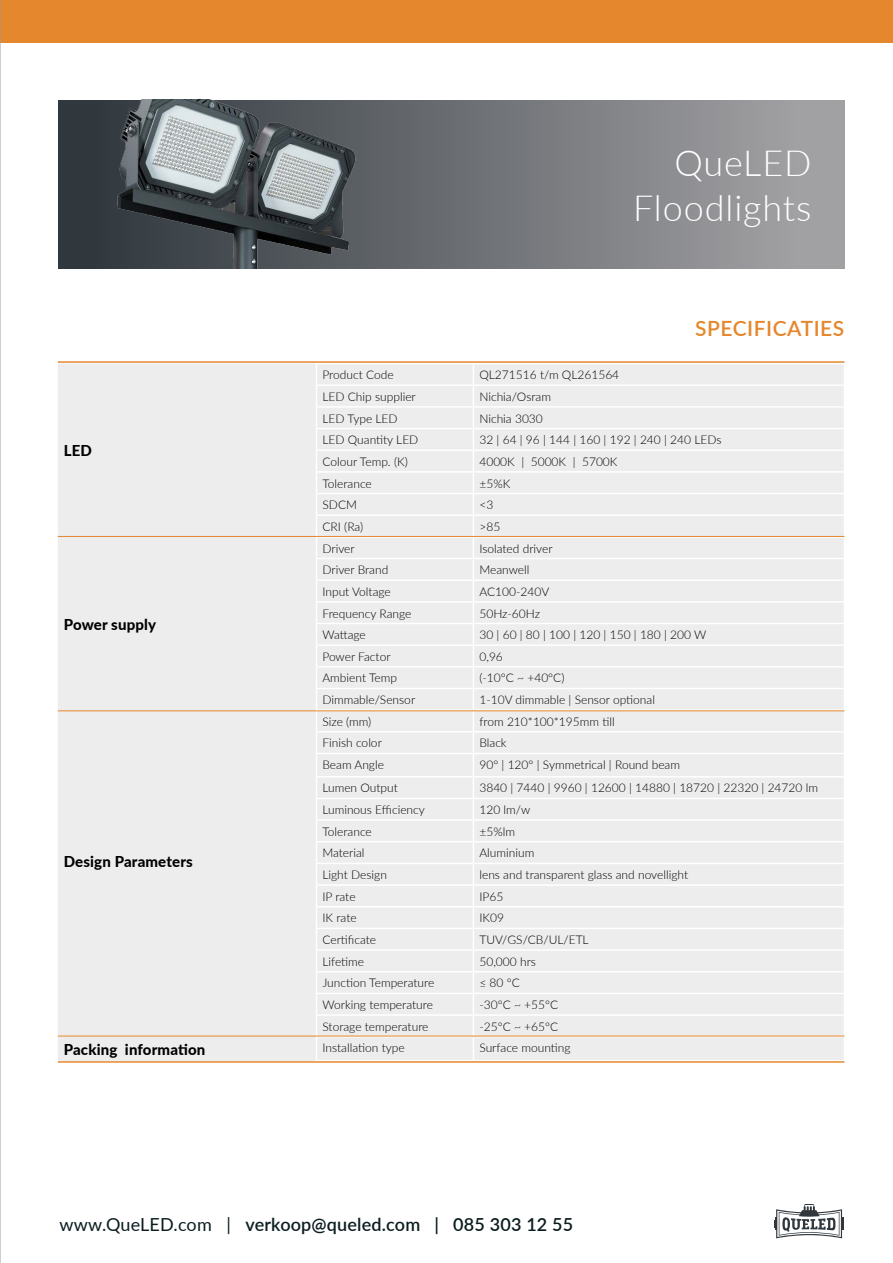
<style>
.page{position:relative;width:893px;height:1263px;background:#fff}
.page>*{position:absolute;margin:0;border:0;box-sizing:border-box;transform-origin:0 0}
.t1{font:300 36px/45px "Lato";letter-spacing:.025em;color:#fff;text-align:right}
.t2{font:600 21px "Lato";letter-spacing:.025em;color:#e5872d}
.t3{font:600 18px "Lato";letter-spacing:.01em;color:#0c1d20}
.t4{font:800 15px "Lato";letter-spacing:.01em;color:#000}
.t5{font:300 12px "Lato";color:#000}
.s1{font-weight:400}
</style>
<div class="page">
<div style="left:58px;top:100px;width:786px;height:169px;background:#9f9ea2"></div>
<div style="left:0;top:0;width:893px;height:43px;background:#e5872d"></div>
<img style="left:58px;top:100px;width:675px;height:169px">
<hr style="left:0;top:0;width:1px;height:1263px;background:#9d9d9c">
<div style="left:58px;top:364px;width:786px;height:697px;background:#ededed"></div>
<hr style="left:316px;top:384px;width:157px;height:2px;background:#fff">
<hr style="left:473px;top:384px;width:371px;height:2px;background:#fff">
<hr style="left:316px;top:406px;width:157px;height:2px;background:#fff">
<hr style="left:473px;top:406px;width:371px;height:2px;background:#fff">
<hr style="left:316px;top:428px;width:157px;height:1px;background:#fff">
<hr style="left:473px;top:428px;width:371px;height:1px;background:#fff">
<hr style="left:316px;top:449px;width:157px;height:2px;background:#fff">
<hr style="left:473px;top:449px;width:371px;height:2px;background:#fff">
<hr style="left:316px;top:471px;width:157px;height:2px;background:#fff">
<hr style="left:473px;top:471px;width:371px;height:2px;background:#fff">
<hr style="left:316px;top:493px;width:157px;height:1px;background:#fff">
<hr style="left:473px;top:493px;width:371px;height:1px;background:#fff">
<hr style="left:316px;top:514px;width:157px;height:2px;background:#fff">
<hr style="left:473px;top:514px;width:371px;height:2px;background:#fff">
<hr style="left:316px;top:536px;width:157px;height:2px;background:#fff">
<hr style="left:473px;top:536px;width:371px;height:2px;background:#fff">
<hr style="left:316px;top:558px;width:157px;height:1px;background:#fff">
<hr style="left:473px;top:558px;width:371px;height:1px;background:#fff">
<hr style="left:316px;top:579px;width:157px;height:2px;background:#fff">
<hr style="left:473px;top:579px;width:371px;height:2px;background:#fff">
<hr style="left:316px;top:601px;width:157px;height:2px;background:#fff">
<hr style="left:473px;top:601px;width:371px;height:2px;background:#fff">
<hr style="left:316px;top:623px;width:157px;height:1px;background:#fff">
<hr style="left:473px;top:623px;width:371px;height:1px;background:#fff">
<hr style="left:316px;top:644px;width:157px;height:2px;background:#fff">
<hr style="left:473px;top:644px;width:371px;height:2px;background:#fff">
<hr style="left:316px;top:666px;width:157px;height:1px;background:#fff">
<hr style="left:473px;top:666px;width:371px;height:1px;background:#fff">
<hr style="left:316px;top:688px;width:157px;height:1px;background:#fff">
<hr style="left:473px;top:688px;width:371px;height:1px;background:#fff">
<hr style="left:316px;top:709px;width:157px;height:2px;background:#fff">
<hr style="left:473px;top:709px;width:371px;height:2px;background:#fff">
<hr style="left:316px;top:731px;width:157px;height:1px;background:#fff">
<hr style="left:473px;top:731px;width:371px;height:1px;background:#fff">
<hr style="left:316px;top:753px;width:157px;height:1px;background:#fff">
<hr style="left:473px;top:753px;width:371px;height:1px;background:#fff">
<hr style="left:316px;top:776px;width:157px;height:1px;background:#fff">
<hr style="left:473px;top:776px;width:371px;height:1px;background:#fff">
<hr style="left:316px;top:798px;width:157px;height:1px;background:#fff">
<hr style="left:473px;top:798px;width:371px;height:1px;background:#fff">
<hr style="left:316px;top:819px;width:157px;height:2px;background:#fff">
<hr style="left:473px;top:819px;width:371px;height:2px;background:#fff">
<hr style="left:316px;top:841px;width:157px;height:1px;background:#fff">
<hr style="left:473px;top:841px;width:371px;height:1px;background:#fff">
<hr style="left:316px;top:863px;width:157px;height:1px;background:#fff">
<hr style="left:473px;top:863px;width:371px;height:1px;background:#fff">
<hr style="left:316px;top:884px;width:157px;height:2px;background:#fff">
<hr style="left:473px;top:884px;width:371px;height:2px;background:#fff">
<hr style="left:316px;top:906px;width:157px;height:1px;background:#fff">
<hr style="left:473px;top:906px;width:371px;height:1px;background:#fff">
<hr style="left:316px;top:928px;width:157px;height:1px;background:#fff">
<hr style="left:473px;top:928px;width:371px;height:1px;background:#fff">
<hr style="left:316px;top:949px;width:157px;height:2px;background:#fff">
<hr style="left:473px;top:949px;width:371px;height:2px;background:#fff">
<hr style="left:316px;top:971px;width:157px;height:1px;background:#fff">
<hr style="left:473px;top:971px;width:371px;height:1px;background:#fff">
<hr style="left:316px;top:993px;width:157px;height:1px;background:#fff">
<hr style="left:473px;top:993px;width:371px;height:1px;background:#fff">
<hr style="left:316px;top:1014px;width:157px;height:2px;background:#fff">
<hr style="left:473px;top:1014px;width:371px;height:2px;background:#fff">
<svg style="left:316px;top:364px;width:1px;height:696px"></svg>
<svg style="left:473px;top:364px;width:1px;height:696px"></svg>
<hr style="left:316px;top:1060px;width:157px;height:1px;background:#fff">
<hr style="left:473px;top:1060px;width:371px;height:1px;background:#fff">
<hr style="left:58px;top:536px;width:786px;height:1px;background:#e5872d">
<hr style="left:58px;top:361px;width:786px;height:2px;background:#e5872d">
<hr style="left:58px;top:1061px;width:786px;height:2px;background:#e5872d">
<hr style="left:58px;top:710px;width:786px;height:1px;background:#e5872d">
<hr style="left:58px;top:1036px;width:786px;height:1px;background:#e5872d">
<svg style="left:774px;top:1204px;width:70px;height:34px"></svg>
<h1 class="t1" style="left:633px;top:140px;width:180px">QueLED<br>Floodlights</h1>
<p class="t4" style="left:64px;top:440px;width:30px">LED</p>
<p class="t4" style="left:64px;top:613px;width:94px">Power supply</p>
<p class="t4" style="left:64px;top:851px;width:130px">Design Parameters</p>
<h2 class="t2" style="left:695px;top:313px;width:151px">SPECIFICATIES</h2>
<p class="t5" style="left:322px;top:367px;width:73px">Product Code</p>
<p class="t5" style="left:479px;top:367px;width:141px">QL271516 t/m QL261564</p>
<p class="t5" style="left:322px;top:388px;width:95px">LED Chip supplier</p>
<p class="t5" style="left:479px;top:388px;width:73px">Nichia/Osram</p>
<p class="t5" style="left:322px;top:410px;width:77px">LED Type LED</p>
<p class="t5" style="left:479px;top:410px;width:65px">Nichia 3030</p>
<p class="t5" style="left:322px;top:431px;width:97px">LED Quantity LED</p>
<p class="t5" style="left:479px;top:431px;width:244px">32 | 64 | 96 | 144 | 160 | 192 | 240 | 240 LEDs</p>
<p class="t5" style="left:322px;top:453px;width:87px">Colour Temp. (K)</p>
<p class="t5" style="left:479px;top:453px;width:140px">4000K | 5000K | 5700K</p>
<p class="t5" style="left:322px;top:475px;width:51px">Tolerance</p>
<p class="t5" style="left:479px;top:475px;width:32px">±5%K</p>
<p class="t5" style="left:322px;top:496px;width:36px">SDCM</p>
<p class="t5" style="left:479px;top:496px;width:15px">&lt;3</p>
<p class="t5" style="left:322px;top:518px;width:42px">CRI (Ra)</p>
<p class="t5" style="left:479px;top:518px;width:22px">&gt;85</p>
<p class="t5" style="left:322px;top:540px;width:34px">Driver</p>
<p class="t5" style="left:479px;top:540px;width:75px">Isolated driver</p>
<p class="t5" style="left:322px;top:561px;width:67px">Driver Brand</p>
<p class="t5" style="left:479px;top:561px;width:52px">Meanwell</p>
<p class="t5" style="left:322px;top:583px;width:70px">Input Voltage</p>
<p class="t5" style="left:479px;top:583px;width:71px">AC100-240V</p>
<p class="t5" style="left:322px;top:605px;width:90px">Frequency Range</p>
<p class="t5" style="left:479px;top:605px;width:62px">50Hz-60Hz</p>
<p class="t5" style="left:322px;top:626px;width:45px">Wattage</p>
<p class="t5" style="left:479px;top:626px;width:229px">30 | 60 | 80 | 100 | 120 | 150 | 180 | 200 W</p>
<p class="t5" style="left:322px;top:648px;width:70px">Power Factor</p>
<p class="t5" style="left:479px;top:648px;width:25px">0,96</p>
<p class="t5" style="left:322px;top:670px;width:76px">Ambient Temp</p>
<p class="t5" style="left:479px;top:670px;width:87px">(-10°C ~ +40°C)</p>
<p class="t5" style="left:322px;top:691px;width:94px">Dimmable/Sensor</p>
<p class="t5" style="left:479px;top:691px;width:177px">1-10V dimmable | Sensor optional</p>
<p class="t5" style="left:322px;top:713px;width:50px">Size (mm)</p>
<p class="t5" style="left:479px;top:713px;width:137px">from 210*100*195mm till</p>
<p class="t5" style="left:322px;top:735px;width:61px">Finish color</p>
<p class="t5" style="left:479px;top:735px;width:29px">Black</p>
<p class="t5" style="left:322px;top:756px;width:63px">Beam Angle</p>
<p class="t5" style="left:479px;top:756px;width:202px">90° | 120° | Symmetrical | Round beam</p>
<p class="t5" style="left:322px;top:780px;width:77px">Lumen Output</p>
<p class="t5" style="left:479px;top:780px;width:340px">3840 | 7440 | 9960 | 12600 | 14880 | 18720 | 22320 | 24720 lm</p>
<p class="t5" style="left:322px;top:801px;width:104px">Luminous Efficiency</p>
<p class="t5" style="left:479px;top:801px;width:52px">120 lm/w</p>
<p class="t5" style="left:322px;top:823px;width:51px">Tolerance</p>
<p class="t5" style="left:479px;top:823px;width:37px">±5%lm</p>
<p class="t5" style="left:322px;top:845px;width:44px">Material</p>
<p class="t5" style="left:479px;top:845px;width:56px">Aluminium</p>
<p class="t5" style="left:322px;top:866px;width:66px">Light Design</p>
<p class="t5" style="left:479px;top:866px;width:210px">lens and transparent glass and novellight</p>
<p class="t5" style="left:322px;top:888px;width:35px">IP rate</p>
<p class="t5" style="left:479px;top:888px;width:25px">IP65</p>
<p class="t5" style="left:322px;top:910px;width:36px">IK rate</p>
<p class="t5" style="left:479px;top:910px;width:26px">IK09</p>
<p class="t5" style="left:322px;top:931px;width:55px">Certificate</p>
<p class="t5" style="left:479px;top:931px;width:111px">TUV/GS/CB/UL/ETL</p>
<p class="t5" style="left:322px;top:953px;width:43px">Lifetime</p>
<p class="t5" style="left:479px;top:953px;width:58px">50,000 hrs</p>
<p class="t5" style="left:322px;top:975px;width:113px">Junction Temperature</p>
<p class="t5" style="left:479px;top:975px;width:42px">≤ 80 °C</p>
<p class="t5" style="left:322px;top:996px;width:112px">Working temperature</p>
<p class="t5" style="left:479px;top:996px;width:80px">-30°C ~ +55°C</p>
<p class="t5" style="left:322px;top:1018px;width:108px">Storage temperature</p>
<p class="t5" style="left:479px;top:1018px;width:80px">-25°C ~ +65°C</p>
<p class="t4" style="left:64px;top:1038px;width:143px">Packing information</p>
<p class="t5" style="left:322px;top:1040px;width:84px">Installation type</p>
<p class="t5" style="left:479px;top:1040px;width:93px">Surface mounting</p>
<h3 class="t3" style="left:59px;top:1211px;width:515px"><span class="s1">www.QueLED.com |</span> verkoop@queled.com | 085 303 12 55</h3>
</div>
